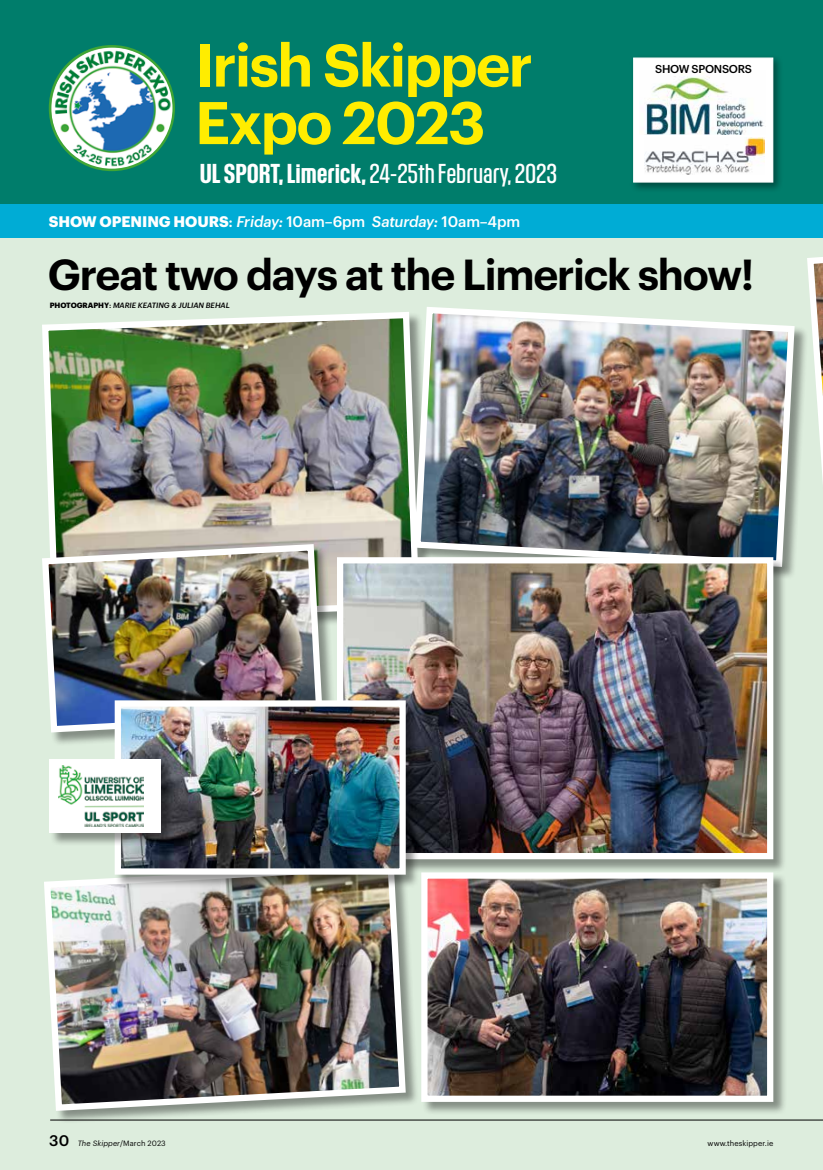
<style>
.page{position:relative;width:823px;height:1170px;background:#fff}
.page>*{position:absolute;margin:0;border:0;box-sizing:border-box;transform-origin:0 0}
.t1{font:600 58.75px/57.5px "Graphik";letter-spacing:-.03em;color:#ffed00}
.t2{font:600 42.5px "Graphik";letter-spacing:-.03em;color:#000}
.t3{font:26.25px "Kommissar";letter-spacing:.02em;color:#fff}
.t4{font:500 15px "Graphik";letter-spacing:-.01em;color:#fff}
.t5{font:500 11.25px "Graphik";letter-spacing:-.025em;color:#000}
.t6{font:italic 500 7.5px "Graphik";letter-spacing:-.005em;color:#000}
.t7{font:italic 7.5px "Graphik";letter-spacing:.01em;color:#000}
.t8{font:7.5px "Graphik";letter-spacing:.01em;color:#000}
.s1{font-weight:500}
.s2{font-weight:700}
.s3{font-style:italic}
.s4{font-weight:700;font-style:normal}
.s5{font-style:normal}
.s6{font-weight:500;font-style:normal;font-size:15px}
</style>
<div class="page">
<div style="left:0;top:0;width:822px;height:1169px;background:#ddeddd"></div>
<div style="left:0;top:174px;width:822px;height:63px;background:#00acd5"></div>
<div style="left:0;top:0;width:822px;height:204px;background:#007d6b"></div>
<div style="left:629px;top:54px;width:154px;height:139px;background:#000;opacity:.4"></div>
<div style="left:632px;top:58px;width:140px;height:124px;background:#fff;border:1px solid #fff"></div>
<img style="left:645px;top:76px;width:119px;height:58px">
<img style="left:644px;top:138px;width:120px;height:37px">
<hr style="left:50px;top:1119px;width:772px;height:1px;background:#000">
<img style="left:50px;top:46px;width:124px;height:124px;border-radius:62px">
<div style="left:49px;top:45px;width:126px;height:126px;border:2px solid #3fa535;border-radius:50%"></div>
<img style="left:42px;top:312px;width:368px;height:311px">
<div style="left:45px;top:864px;width:374px;height:260px;background:#000;opacity:.4"></div>
<img style="left:44px;top:864px;width:365px;height:250px">
<div style="left:421px;top:872px;width:365px;height:243px;background:#000;opacity:.4"></div>
<img style="left:428px;top:879px;width:337px;height:215px">
<div style="left:421px;top:872px;width:351px;height:229px;border:6px solid #fff"></div>
<img style="left:410px;top:307px;width:387px;height:263px">
<div style="left:43px;top:544px;width:293px;height:202px;background:#000;opacity:.4"></div>
<img style="left:42px;top:540px;width:284px;height:195px">
<div style="left:337px;top:557px;width:449px;height:316px;background:#000;opacity:.4"></div>
<img style="left:344px;top:564px;width:421px;height:288px">
<div style="left:337px;top:557px;width:435px;height:302px;border:6px solid #fff"></div>
<div style="left:115px;top:700px;width:304px;height:188px;background:#000;opacity:.4"></div>
<img style="left:122px;top:707px;width:276px;height:160px">
<div style="left:115px;top:700px;width:290px;height:174px;border:6px solid #fff"></div>
<svg style="left:803px;top:237px;width:19px;height:230px"></svg>
<div style="left:50px;top:759px;width:125px;height:88px;background:#000;opacity:.4"></div>
<div style="left:50px;top:759px;width:111px;height:73px;background:#fff"></div>
<img style="left:58px;top:765px;width:85px;height:61px">
<h1 class="t1" style="left:195px;top:31px;width:339px">Irish Skipper<br>Expo 2023</h1>
<h3 class="t3" style="left:200px;top:156px;width:358px"><span class="s1">UL SPORT, Limerick,</span> 24-25th February, 2023</h3>
<p class="t4" style="left:49px;top:210px;width:472px"><span class="s2">SHOW OPENING HOURS</span>: <span class="s3">Friday:</span> 10am–6pm <span class="s3">Saturday:</span> 10am–4pm</p>
<p class="t5" style="left:654px;top:60px;width:98px">SHOW SPONSORS</p>
<h2 class="t2" style="left:48px;top:242px;width:707px">Great two days at the Limerick show!</h2>
<p class="t6" style="left:50px;top:300px;width:181px"><span class="s4">PHOTOGRAPHY</span><span class="s5">:</span> MARIE KEATING &amp; JULIAN BEHAL</p>
<p class="t7" style="left:49px;top:1137px;width:118px"><span class="s6">30</span> The Skipper<span class="s5">/March 2023</span></p>
<p class="t8" style="left:707px;top:1137px;width:67px">www.theskipper.ie</p>
</div>
